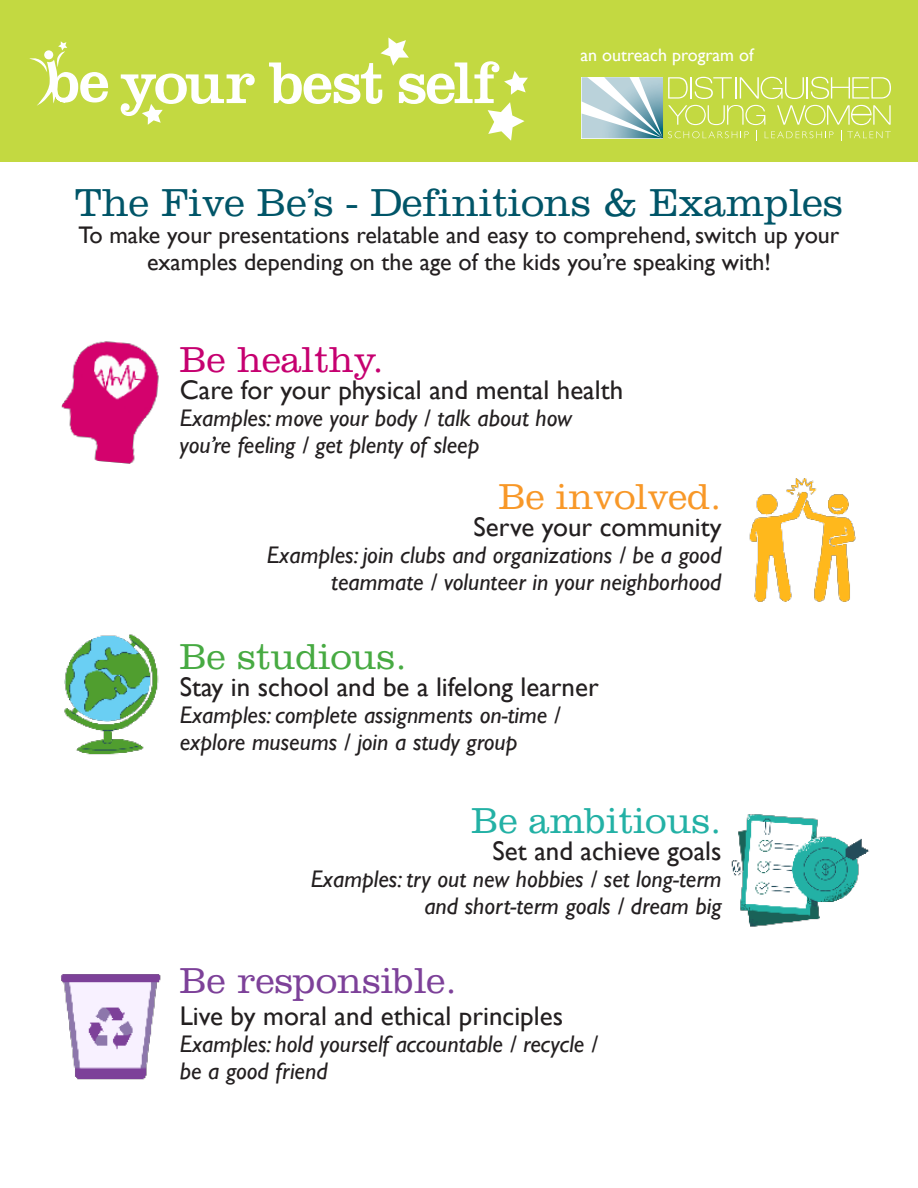
<style>
.page{position:relative;width:918px;height:1188px;background:#fff}
.page>*{position:absolute;margin:0;border:0;box-sizing:border-box;transform-origin:0 0}
.t1{font:300 40.5px "Clarendon";color:#005568}
.t2{font:300 37.5px "Clarendon";color:#7d4199}
.t3{font:300 37.5px "Clarendon";color:#23b1a5}
.t4{font:300 37.5px "Clarendon";color:#f89828}
.t5{font:300 37.5px "Clarendon";color:#47aa42}
.t6{font:300 37.5px "Clarendon";color:#c60070}
.t7{font:27px "Gill Sans";color:#231f20}
.t8{font:italic 24px/27px "Gill Sans";color:#231f20;text-align:right}
.t9{font:24px/27px "Gill Sans";color:#231f20;text-align:center}
.t10{font:18px "Gill Sans";color:#fff}
</style>
<div class="page">
<div style="left:0;top:0;width:918px;height:161px;background:#c3d941"></div>
<svg style="left:582px;top:77px;width:309px;height:64px"></svg>
<svg style="left:29px;top:41px;width:80px;height:65px"></svg>
<div style="left:44px;top:50px;width:9px;height:9px;background:#fff;border-radius:50%"></div>
<svg style="left:121px;top:74px;width:134px;height:51px"></svg>
<svg style="left:269px;top:38px;width:259px;height:103px"></svg>
<img style="left:61px;top:341px;width:98px;height:123px">
<img style="left:749px;top:478px;width:107px;height:124px">
<img style="left:64px;top:634px;width:95px;height:121px">
<img style="left:731px;top:814px;width:138px;height:113px">
<img style="left:61px;top:974px;width:100px;height:106px">
<p class="t10" style="left:581px;top:45px;width:174px">an outreach program of</p>
<p class="t1" style="left:75px;top:179px;width:770px">The Five Be’s - Definitions &amp; Examples</p>
<p class="t9" style="left:79px;top:221px;width:762px">To make your presentations relatable and easy to comprehend, switch up your examples depending on the age of the kids you’re speaking with!</p>
<p class="t6" style="left:180px;top:337px;width:206px">Be healthy.</p>
<p class="t7" style="left:180px;top:374px;width:445px">Care for your physical and mental health</p>
<p class="t8" style="left:180px;top:404px;width:394px">Examples: move your body / talk about how</p>
<p class="t8" style="left:180px;top:431px;width:301px">you’re feeling / get plenty of sleep</p>
<p class="t4" style="left:499px;top:475px;width:224px">Be involved.</p>
<p class="t7" style="left:473px;top:511px;width:250px">Serve your community</p>
<p class="t8" style="left:267px;top:542px;width:456px">Examples: join clubs and organizations / be a good teammate / volunteer in your neighborhood</p>
<p class="t5" style="left:180px;top:634px;width:229px">Be studious.</p>
<p class="t7" style="left:180px;top:671px;width:421px">Stay in school and be a lifelong learner</p>
<p class="t8" style="left:180px;top:701px;width:382px">Examples: complete assignments on-time /</p>
<p class="t8" style="left:180px;top:728px;width:339px">explore museums / join a study group</p>
<p class="t3" style="left:472px;top:799px;width:251px">Be ambitious.</p>
<p class="t7" style="left:493px;top:835px;width:231px">Set and achieve goals</p>
<p class="t8" style="left:311px;top:866px;width:412px">Examples: try out new hobbies / set long-term</p>
<p class="t8" style="left:424px;top:893px;width:299px">and short-term goals / dream big</p>
<p class="t2" style="left:180px;top:958px;width:279px">Be responsible.</p>
<p class="t7" style="left:180px;top:1000px;width:385px">Live by moral and ethical principles</p>
<p class="t8" style="left:180px;top:1030px;width:420px">Examples: hold yourself accountable / recycle /</p>
<p class="t8" style="left:180px;top:1057px;width:149px">be a good friend</p>
</div>
